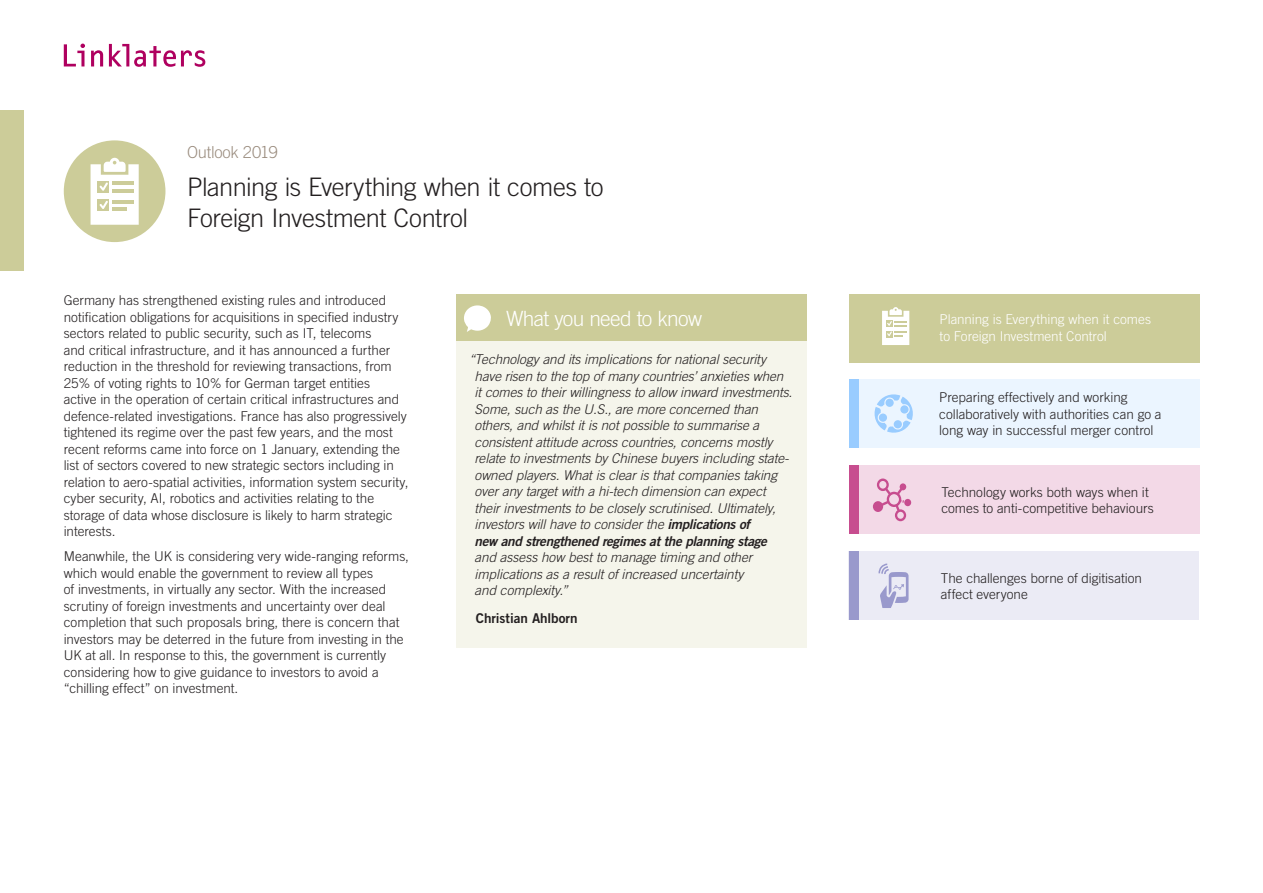
<style>
.page{position:relative;width:1263px;height:893px;background:#fff}
.page>*{position:absolute;margin:0;border:0;box-sizing:border-box;transform-origin:0 0}
.Section_title{font:300 25.5px/31.5px "Trade Gothic";letter-spacing:-.02em;color:#231f20}
.Prediction_title{font:300 21px "Trade Gothic";letter-spacing:-.035em;color:#fff}
.Cover_subtitle{font:300 16.5px "Trade Gothic";letter-spacing:-.02em;color:#9a8c7e}
.Bodycopy-9_11pt_UNAL{font:300 13.5px/16.5px "Trade Gothic";color:#231f20}
.Bodycopy-9_11pt_UNAL-2{font:italic 300 13.5px/16.5px "Trade Gothic";letter-spacing:-.005em;color:#231f20}
.Cover_Nav___Sections{font:300 13.5px/16.5px "Trade Gothic";color:#231f20}
.Cover_Nav___Sections-2{font:300 13.5px/16.5px "Trade Gothic";letter-spacing:-.005em;color:#fff}
.Bodycopy-9_11pt_UNAL-3{font:13.5px "Trade Gothic Bold Two";letter-spacing:-.005em;color:#231f20}
.s1{font-family:"Trade Gothic Bold Two";font-weight:400}
</style>
<div class="page">
<svg style="left:64px;top:44px;width:21px;height:22px"></svg>
<svg style="left:91px;top:50px;width:12px;height:16px"></svg>
<svg style="left:109px;top:44px;width:96px;height:23px"></svg>
<div style="left:0;top:111px;width:24px;height:160px;background:#cc9"></div>
<div style="left:456px;top:341px;width:351px;height:307px;background:#f5f5eb"></div>
<div style="left:849px;top:294px;width:350px;height:68px;background:#cc9"></div>
<div style="left:64px;top:140px;width:101px;height:102px;background:#cc9;border-radius:50%"></div>
<svg style="left:91px;top:158px;width:48px;height:67px"></svg>
<hr style="left:112px;top:182px;width:21px;height:3px;background:#cc9">
<hr style="left:112px;top:189px;width:21px;height:3px;background:#cc9">
<hr style="left:112px;top:200px;width:21px;height:3px;background:#cc9">
<hr style="left:112px;top:208px;width:14px;height:3px;background:#cc9">
<svg style="left:882px;top:307px;width:28px;height:38px"></svg>
<div style="left:849px;top:379px;width:350px;height:69px;background:#ebf5ff"></div>
<div style="left:849px;top:379px;width:9px;height:69px;background:#9cf"></div>
<svg style="left:874px;top:394px;width:39px;height:39px"></svg>
<div style="left:879px;top:414px;width:8px;height:8px;background:#9cf;border-radius:50%"></div>
<div style="left:849px;top:552px;width:350px;height:68px;background:#ebebf5"></div>
<div style="left:849px;top:552px;width:9px;height:68px;background:#99c"></div>
<svg style="left:878px;top:563px;width:30px;height:45px"></svg>
<div style="left:456px;top:294px;width:351px;height:47px;background:#cc9"></div>
<svg style="left:464px;top:305px;width:27px;height:27px"></svg>
<div style="left:849px;top:466px;width:350px;height:68px;background:#f3d9e7"></div>
<div style="left:849px;top:466px;width:10px;height:68px;background:#c74d8f"></div>
<svg style="left:873px;top:478px;width:33px;height:43px"></svg>
<div style="left:904px;top:499px;width:7px;height:7px;background:#c74d8f;border-radius:50%"></div>
<p class="Cover_subtitle" style="left:187px;top:142px;width:92px">Outlook 2019</p>
<p class="Section_title" style="left:187px;top:171px;width:418px">Planning is Everything when it comes to<br>Foreign Investment Control</p>
<p class="Bodycopy-9_11pt_UNAL" style="left:64px;top:292px;width:346px">Germany has strengthened existing rules and introduced notification obligations for acquisitions in specified industry sectors related to public security, such as IT, telecoms<br>and critical infrastructure, and it has announced a further reduction in the threshold for reviewing transactions, from 25% of voting rights to 10% for German target entities<br>active in the operation of certain critical infrastructures and defence-related investigations. France has also progressively tightened its regime over the past few years, and the most recent reforms came into force on 1 January, extending the list of sectors covered to new strategic sectors including in relation to aero-spatial activities, information system security, cyber security, AI, robotics and activities relating to the storage of data whose disclosure is likely to harm strategic interests.</p>
<p class="Bodycopy-9_11pt_UNAL" style="left:64px;top:548px;width:347px">Meanwhile, the UK is considering very wide-ranging reforms, which would enable the government to review all types<br>of investments, in virtually any sector. With the increased scrutiny of foreign investments and uncertainty over deal completion that such proposals bring, there is concern that investors may be deterred in the future from investing in the UK at all. In response to this, the government is currently considering how to give guidance to investors to avoid a “chilling effect” on investment.</p>
<p class="Prediction_title" style="left:506px;top:306px;width:197px">What you need to know</p>
<p class="Bodycopy-9_11pt_UNAL-2" style="left:475px;top:351px;width:319px;text-indent:-5px">“Technology and its implications for national security have risen to the top of many countries’ anxieties when it comes to their willingness to allow inward investments.<br>Some, such as the U.S., are more concerned than others, and whilst it is not possible to summarise a consistent attitude across countries, concerns mostly relate to investments by Chinese buyers including state&shy;owned players. What is clear is that companies taking over any target with a hi-tech dimension can expect their investments to be closely scrutinised. Ultimately, investors will have to consider the <span class="s1">implications of<br>new and strengthened regimes at the planning stage<br></span>and assess how best to manage timing and other implications as a result of increased uncertainty<br>and complexity.”</p>
<p class="Bodycopy-9_11pt_UNAL-3" style="left:476px;top:610px;width:103px">Christian Ahlborn</p>
<p class="Cover_Nav___Sections-2" style="left:940px;top:311px;width:213px">Planning is Everything when it comes to Foreign Investment Control</p>
<p class="Cover_Nav___Sections" style="left:939px;top:389px;width:224px">Preparing effectively and working collaboratively with authorities can go a long way in successful merger control</p>
<p class="Cover_Nav___Sections" style="left:941px;top:484px;width:214px">Technology works both ways when it comes to anti-competitive behaviours</p>
<p class="Cover_Nav___Sections" style="left:941px;top:570px;width:203px">The challenges borne of digitisation affect everyone</p>
</div>
